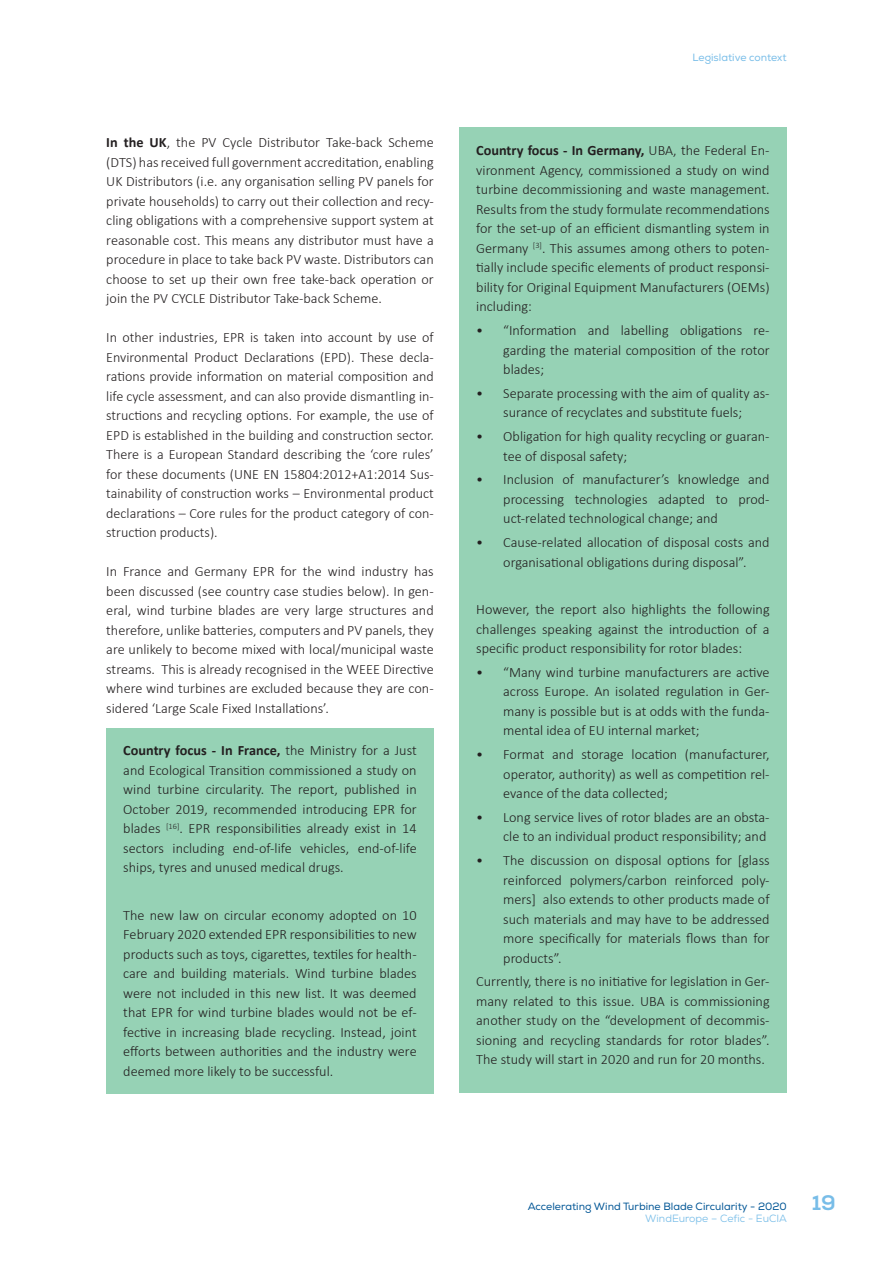
<style>
.page{position:relative;width:893px;height:1263px;background:#fff}
.page>*{position:absolute;margin:0;border:0;box-sizing:border-box;transform-origin:0 0}
.t1{font:300 14.25px/19.5px "Calibri";color:#231f20;text-align:justify}
.t2{font:10.5px/12.6px "Nexa";color:#005595}
.t3{font:10.5px "Nexa";color:#78bde8}
.s1{font-weight:700}
.s2{font-family:"Nexa X Bold";font-size:21px;color:#78bde8}
.s3{color:#78bde8}
</style>
<div class="page">
<div style="left:106px;top:728px;width:328px;height:365px;background:#96d2b5"></div>
<div style="left:459px;top:128px;width:328px;height:965px;background:#96d2b5"></div>
<p class="t1" style="left:106px;top:132px;width:329px"><span class="s1">In the UK</span>, the PV Cycle Distributor Take-back Scheme (DTS) has received full government accreditation, enabling UK Distributors (i.e. any organisation selling PV panels for private households) to carry out their collection and recy&shy;cling obligations with a comprehensive support system at reasonable cost. This means any distributor must have a procedure in place to take back PV waste. Distributors can choose to set up their own free take-back operation or join the PV CYCLE Distributor Take-back Scheme.</p>
<p class="t1" style="left:106px;top:327px;width:329px">In other industries, EPR is taken into account by use of Environmental Product Declarations (EPD). These decla&shy;rations provide information on material composition and life cycle assessment, and can also provide dismantling in&shy;structions and recycling options. For example, the use of EPD is established in the building and construction sector.<br>There is a European Standard describing the ‘core rules’ for these documents (UNE EN 15804:2012+A1:2014 Sus&shy;tainability of construction works – Environmental product declarations – Core rules for the product category of con&shy;struction products).</p>
<p class="t1" style="left:106px;top:561px;width:329px">In France and Germany EPR for the wind industry has been discussed (see country case studies below). In gen&shy;eral, wind turbine blades are very large structures and therefore, unlike batteries, computers and PV panels, they are unlikely to become mixed with local/municipal waste streams. This is already recognised in the WEEE Directive where wind turbines are excluded because they are con&shy;sidered ‘Large Scale Fixed Installations’.</p>
<p class="t1" style="left:123px;top:740px;width:295px"><span class="s1">Country focus - In France,</span> the Ministry for a Just and Ecological Transition commissioned a study on wind turbine circularity. The report, published in October 2019, recommended introducing EPR for blades <sup>[16]</sup>. EPR responsibilities already exist in 14 sectors including end-of-life vehicles, end-of-life ships, tyres and unused medical drugs.</p>
<p class="t1" style="left:123px;top:905px;width:295px">The new law on circular economy adopted on 10<br>February 2020 extended EPR responsibilities to new products such as toys, cigarettes, textiles for health&shy;care and building materials. Wind turbine blades were not included in this new list. It was deemed that EPR for wind turbine blades would not be ef&shy;fective in increasing blade recycling. Instead, joint efforts between authorities and the industry were deemed more likely to be successful.</p>
<p class="t3" style="left:693px;top:51px;width:96px">Legislative context</p>
<p class="t1" style="left:476px;top:140px;width:295px"><span class="s1">Country focus - In Germany,</span> UBA, the Federal En&shy;vironment Agency, commissioned a study on wind turbine decommissioning and waste management.<br>Results from the study formulate recommendations for the set-up of an efficient dismantling system in Germany <sup>[3]</sup>. This assumes among others to poten&shy;tially include specific elements of product responsi&shy;bility for Original Equipment Manufacturers (OEMs) including:</p>
<p class="t1" style="left:503px;top:320px;width:268px;text-indent:-27px">• “Information and labelling obligations re&shy;garding the material composition of the rotor blades;</p>
<p class="t1" style="left:476px;top:383px;width:295px;text-align:center">• Separate processing with the aim of quality as&shy;surance of recyclates and substitute fuels;</p>
<p class="t1" style="left:503px;top:426px;width:268px;text-indent:-27px">• Obligation for high quality recycling or guaran&shy;tee of disposal safety;</p>
<p class="t1" style="left:503px;top:469px;width:268px;text-indent:-27px">• Inclusion of manufacturer’s knowledge and processing technologies adapted to prod&shy;uct-related technological change; and</p>
<p class="t1" style="left:476px;top:532px;width:295px;text-align:center">• Cause-related allocation of disposal costs and organisational obligations during disposal”.</p>
<p class="t1" style="left:476px;top:599px;width:295px">However, the report also highlights the following challenges speaking against the introduction of a specific product responsibility for rotor blades:</p>
<p class="t1" style="left:503px;top:662px;width:268px;text-indent:-27px">• “Many wind turbine manufacturers are active across Europe. An isolated regulation in Ger&shy;many is possible but is at odds with the funda&shy;mental idea of EU internal market;</p>
<p class="t1" style="left:503px;top:744px;width:268px;text-indent:-27px">• Format and storage location (manufacturer, operator, authority) as well as competition rel&shy;evance of the data collected;</p>
<p class="t1" style="left:476px;top:807px;width:295px;text-align:right">• Long service lives of rotor blades are an obsta&shy;cle to an individual product responsibility; and</p>
<p class="t1" style="left:503px;top:850px;width:268px;text-indent:-27px">• The discussion on disposal options for [glass reinforced polymers/carbon reinforced poly&shy;mers] also extends to other products made of such materials and may have to be addressed more specifically for materials flows than for products”.</p>
<p class="t1" style="left:476px;top:971px;width:295px">Currently, there is no initiative for legislation in Ger&shy;many related to this issue. UBA is commissioning another study on the “development of decommis&shy;sioning and recycling standards for rotor blades”.<br>The study will start in 2020 and run for 20 months.</p>
<p class="t2" style="left:645px;top:1200px;width:192px;text-indent:-117px">Accelerating Wind Turbine Blade Circularity - 2020 <span class="s2">19<br></span><span class="s3">WindEurope – Cefic - EuCIA</span></p>
</div>
